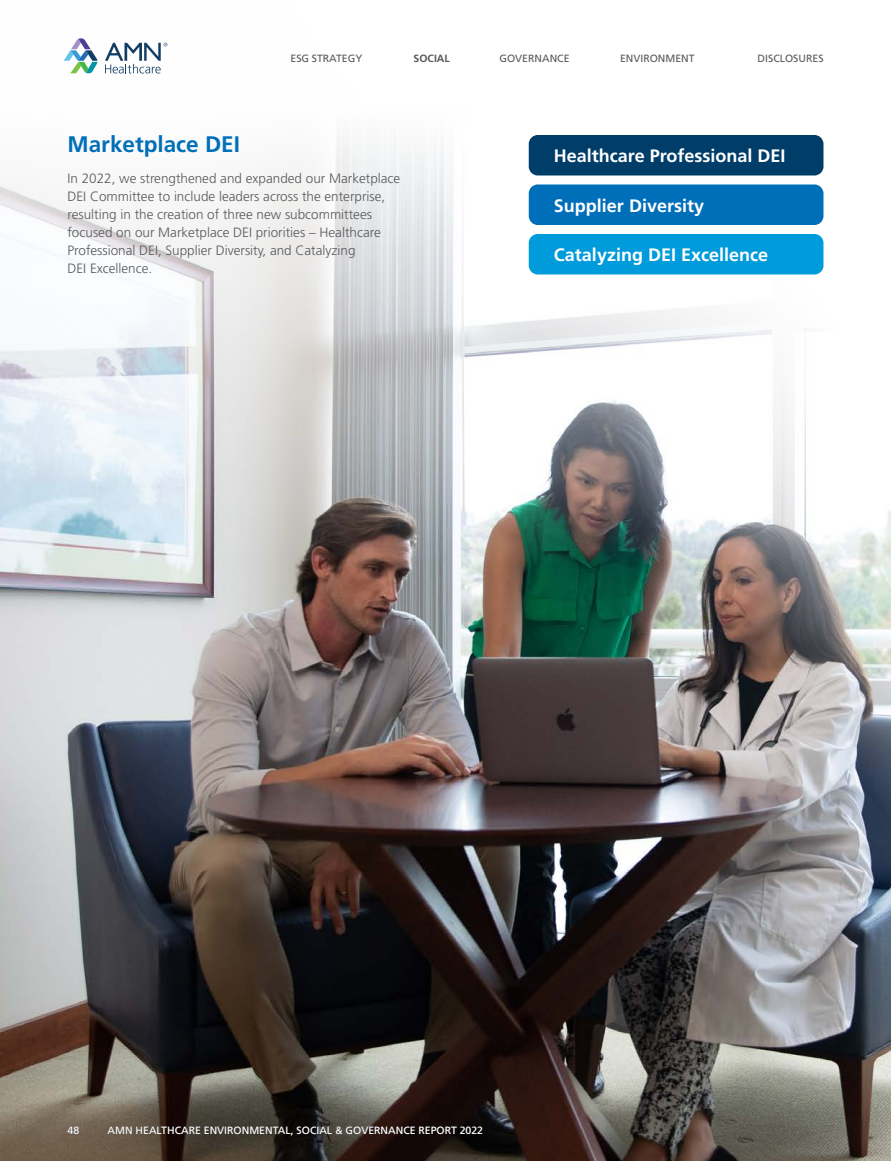
<style>
.page{position:relative;width:891px;height:1161px;background:#fff}
.page>*{position:absolute;margin:0;border:0;box-sizing:border-box;transform-origin:0 0}
.t1{font:700 22.5px "Frutiger LT Std";color:#006fba}
.t2{font:700 18px "Frutiger LT Std";color:#fff}
.t3{font:300 13.5px/18px "Frutiger LT Std";color:#58595b}
.t4{font:10.5px "Frutiger LT Std";color:#fff}
.t5{font:10.5px "Frutiger LT Std";color:#58595b}
.t6{font:700 10.5px "Frutiger LT Std";color:#58595b}
</style>
<div class="page">
<img style="left:0;top:42px;width:891px;height:1119px">
<div style="left:529px;top:135px;width:295px;height:41px;background:#003e69;border-radius:9px"></div>
<div style="left:529px;top:184px;width:295px;height:41px;background:#006fba;border-radius:9px"></div>
<div style="left:529px;top:234px;width:295px;height:40px;background:#009bda;border-radius:9px"></div>
<svg style="left:64px;top:38px;width:33px;height:35px"></svg>
<svg style="left:105px;top:43px;width:62px;height:30px"></svg>
<p class="t5" style="left:291px;top:52px;width:73px">ESG STRATEGY</p>
<p class="t6" style="left:414px;top:52px;width:38px">SOCIAL</p>
<p class="t5" style="left:500px;top:52px;width:72px">GOVERNANCE</p>
<p class="t5" style="left:620px;top:52px;width:76px">ENVIRONMENT</p>
<p class="t5" style="left:758px;top:52px;width:67px">DISCLOSURES</p>
<h1 class="t1" style="left:68px;top:131px;width:174px">Marketplace DEI</h1>
<p class="t3" style="left:68px;top:170px;width:334px">In 2022, we strengthened and expanded our Marketplace DEI Committee to include leaders across the enterprise, resulting in the creation of three new subcommittees focused on our Marketplace DEI priorities – Healthcare Professional DEI, Supplier Diversity, and Catalyzing<br>DEI Excellence.</p>
<h2 class="t2" style="left:554px;top:145px;width:233px">Healthcare Professional DEI</h2>
<h2 class="t2" style="left:554px;top:195px;width:152px">Supplier Diversity</h2>
<h2 class="t2" style="left:554px;top:244px;width:216px">Catalyzing DEI Excellence</h2>
<p class="t4" style="left:68px;top:1124px;width:13px">48</p>
<p class="t4" style="left:108px;top:1124px;width:377px">AMN HEALTHCARE ENVIRONMENTAL, SOCIAL &amp; GOVERNANCE REPORT 2022</p>
</div>
